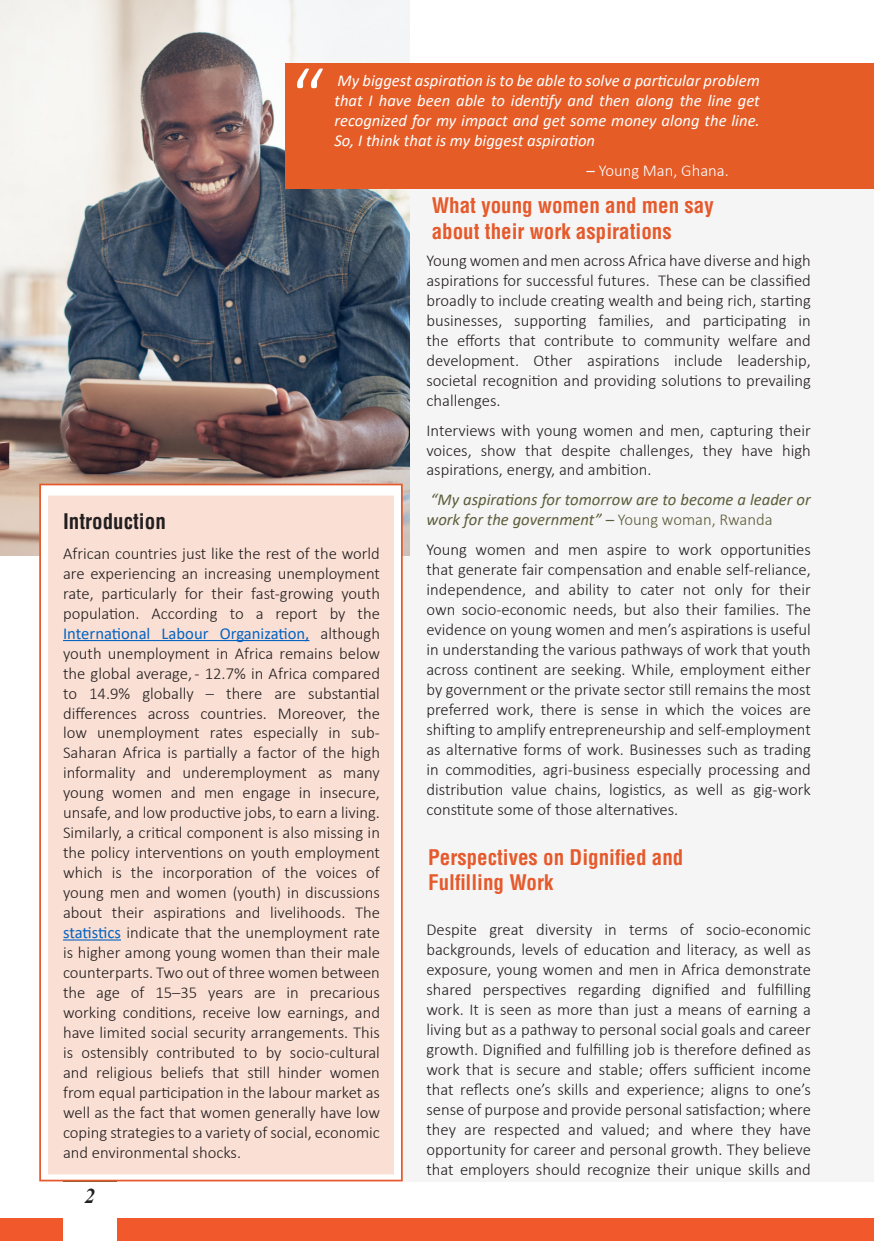
<style>
.page{position:relative;width:874px;height:1241px;background:#fff}
.page>*{position:absolute;margin:0;border:0;box-sizing:border-box;transform-origin:0 0}
.Footnote_text{font:300 84px "Calibri";color:#fff}
.Subtitle{font:700 condensed 21px/25.2px "Helvetica LT Std";color:#e55a2c}
.Subtitle-2{font:700 condensed 21px "Helvetica LT Std";color:#231f20}
.t1{font:italic 700 21px "Times New Roman";color:#231f20}
.t2{font:300 16.62px/19.9px "Calibri";color:#231f20;text-align:justify}
.t3{font:italic 16.62px/19.9px "Calibri";color:#fff;text-align:justify}
.t4{font:italic 16.62px/19.9px "Calibri";color:#5c5d3b}
.t5{font:300 16.62px "Calibri";color:#fff}
.s1{font-weight:400;font-style:italic}
.s2{font-weight:400;color:#0563c1}
.s3{font-weight:300;font-style:normal}
</style>
<div class="page">
<div style="left:0;top:1218px;width:873px;height:22px;background:#f1592d"></div>
<div style="left:63px;top:1188px;width:53px;height:52px;background:#fff"></div>
<div style="left:402px;top:171px;width:471px;height:1010px;background:#f6f5f5"></div>
<img style="left:0;top:0;width:410px;height:555px">
<div style="left:285px;top:63px;width:588px;height:125px;background:#e55c27"></div>
<div style="left:39px;top:483px;width:363px;height:698px;background:#fff;border:2px solid #e55a2c"></div>
<div style="left:44px;top:492px;width:353px;height:685px;background:#f9dfd4;border:4px solid #fff"></div>
<hr style="left:63px;top:640px;width:246px;height:1px;background:#0563c1">
<hr style="left:63px;top:939px;width:58px;height:1px;background:#0563c1">
<p class="Footnote_text" style="left:290px;top:46px;width:36px">“</p>
<p class="t3" style="left:334px;top:70px;width:426px">My biggest aspiration is to be able to solve a particular problem that I have been able to identify and then along the line get recognized for my impact and get some money along the line.<br>So, I think that is my biggest aspiration</p>
<p class="t5" style="left:586px;top:160px;width:144px"><span class="s1">–</span> Young Man, Ghana.</p>
<p class="Subtitle" style="left:431px;top:193px;width:283px">What young women and men say about their work aspirations</p>
<p class="Subtitle-2" style="left:63px;top:508px;width:104px">Introduction</p>
<p class="t2" style="left:63px;top:543px;width:318px">African countries just like the rest of the world are experiencing an increasing unemployment rate, particularly for their fast-growing youth population. According to a report by the <span class="s2">International Labour Organization,</span> although youth unemployment in Africa remains below the global average, - 12.7% in Africa compared to 14.9% globally – there are substantial differences across countries. Moreover, the low unemployment rates especially in sub-Saharan Africa is partially a factor of the high informality and underemployment as many young women and men engage in insecure, unsafe, and low productive jobs, to earn a living.<br>Similarly, a critical component is also missing in the policy interventions on youth employment which is the incorporation of the voices of young men and women (youth) in discussions about their aspirations and livelihoods. The <span class="s2">statistics</span> indicate that the unemployment rate is higher among young women than their male counterparts. Two out of three women between the age of 15–35 years are in precarious working conditions, receive low earnings, and have limited social security arrangements. This is ostensibly contributed to by socio-cultural and religious beliefs that still hinder women from equal participation in the labour market as well as the fact that women generally have low coping strategies to a variety of social, economic and environmental shocks.</p>
<p class="t1" style="left:84px;top:1180px;width:12px">2</p>
<p class="t2" style="left:426px;top:250px;width:386px">Young women and men across Africa have diverse and high aspirations for successful futures. These can be classified broadly to include creating wealth and being rich, starting businesses, supporting families, and participating in the efforts that contribute to community welfare and development. Other aspirations include leadership, societal recognition and providing solutions to prevailing challenges.</p>
<p class="t2" style="left:426px;top:420px;width:386px">Interviews with young women and men, capturing their voices, show that despite challenges, they have high aspirations, energy, and ambition.</p>
<p class="t4" style="left:426px;top:489px;width:386px">“My aspirations for tomorrow are to become a leader or work for the government” – <span class="s3">Young woman, Rwanda</span></p>
<p class="t2" style="left:426px;top:539px;width:386px">Young women and men aspire to work opportunities that generate fair compensation and enable self-reliance, independence, and ability to cater not only for their own socio-economic needs, but also their families. The evidence on young women and men’s aspirations is useful in understanding the various pathways of work that youth across continent are seeking. While, employment either by government or the private sector still remains the most preferred work, there is sense in which the voices are shifting to amplify entrepreneurship and self-employment as alternative forms of work. Businesses such as trading in commodities, agri-business especially processing and distribution value chains, logistics, as well as gig-work constitute some of those alternatives.</p>
<p class="Subtitle" style="left:428px;top:844px;width:256px">Perspectives on Dignified and<br>Fulfilling Work</p>
<p class="t2" style="left:426px;top:919px;width:386px">Despite great diversity in terms of socio-economic backgrounds, levels of education and literacy, as well as exposure, young women and men in Africa demonstrate shared perspectives regarding dignified and fulfilling work. It is seen as more than just a means of earning a living but as a pathway to personal social goals and career growth. Dignified and fulfilling job is therefore defined as work that is secure and stable; offers sufficient income that reflects one’s skills and experience; aligns to one’s sense of purpose and provide personal satisfaction; where they are respected and valued; and where they have opportunity for career and personal growth. They believe that employers should recognize their unique skills and</p>
</div>
